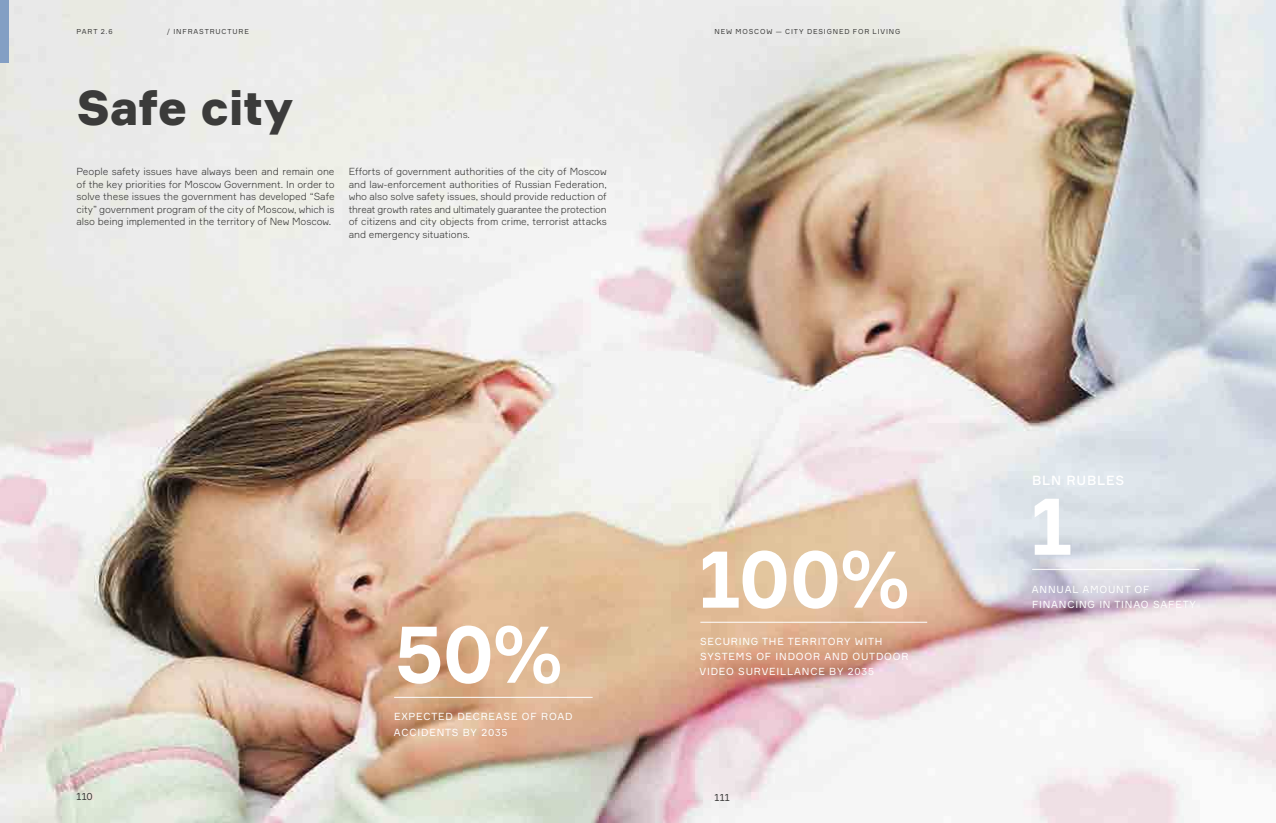
<style>
.page{position:relative;width:1276px;height:823px;background:#fff}
.page>*{position:absolute;margin:0;border:0;box-sizing:border-box;transform-origin:0 0}
.t1{font:700 80px "Formular";color:#fff}
.t2{font:900 48px "Formular";letter-spacing:-.01em;color:#3b3b3a}
.t3{font:500 13px "Formular";letter-spacing:.06em;color:#fff}
.t4{font:300 10px/12.5px "Formular";letter-spacing:-.005em;color:#3b3b3a;text-align:justify}
.t5{font:10px/15px "Formular";letter-spacing:.08em;color:#fff}
.t6{font:10px "Formular";letter-spacing:.015em;color:#3b3b3a}
.t7{font:7px "Formular";letter-spacing:.12em;color:#3b3b3a}
</style>
<div class="page">
<img style="left:0;top:0;width:1276px;height:822px">
<hr style="left:394px;top:696px;width:198px;height:1px;background:#fff">
<hr style="left:700px;top:621px;width:227px;height:1px;background:#fff">
<hr style="left:1032px;top:568px;width:167px;height:1px;background:#fff">
<div style="left:0;top:0;width:9px;height:62px;background:#839fc4"></div>
<p class="t7" style="left:77px;top:27px;width:38px">PART 2.6</p>
<p class="t7" style="left:167px;top:27px;width:83px">/ INFRASTRUCTURE</p>
<h2 class="t2" style="left:77px;top:78px;width:218px">Safe city</h2>
<p class="t4" style="left:77px;top:165px;width:259px">People safety issues have always been and remain one of the key priorities for Moscow Government. In order to solve these issues the government has developed “Safe city” government program of the city of Moscow, which is also being implemented in the territory of New Moscow.</p>
<p class="t4" style="left:349px;top:165px;width:259px">Efforts of government authorities of the city of Moscow and law-enforcement authorities of Russian Federation, who also solve safety issues, should provide reduction of threat growth rates and ultimately guarantee the protection of citizens and city objects from crime, terrorist attacks and emergency situations.</p>
<p class="t7" style="left:714px;top:27px;width:187px">NEW MOSCOW — CITY DESIGNED FOR LIVING</p>
<h1 class="t1" style="left:394px;top:604px;width:170px">50%</h1>
<p class="t5" style="left:394px;top:708px;width:180px">EXPECTED DECREASE OF ROAD<br>ACCIDENTS BY 2035</p>
<h1 class="t1" style="left:699px;top:529px;width:213px">100%</h1>
<p class="t5" style="left:699px;top:633px;width:210px">SECURING THE TERRITORY WITH<br>SYSTEMS OF INDOOR AND OUTDOOR<br>VIDEO SURVEILLANCE BY 2035</p>
<p class="t6" style="left:77px;top:789px;width:18px">110</p>
<p class="t6" style="left:714px;top:790px;width:17px">111</p>
<h3 class="t3" style="left:1032px;top:471px;width:94px">BLN RUBLES</h3>
<h1 class="t1" style="left:1030px;top:476px;width:44px">1</h1>
<p class="t5" style="left:1032px;top:581px;width:165px">ANNUAL AMOUNT OF<br>FINANCING IN TINAO SAFETY</p>
</div>
